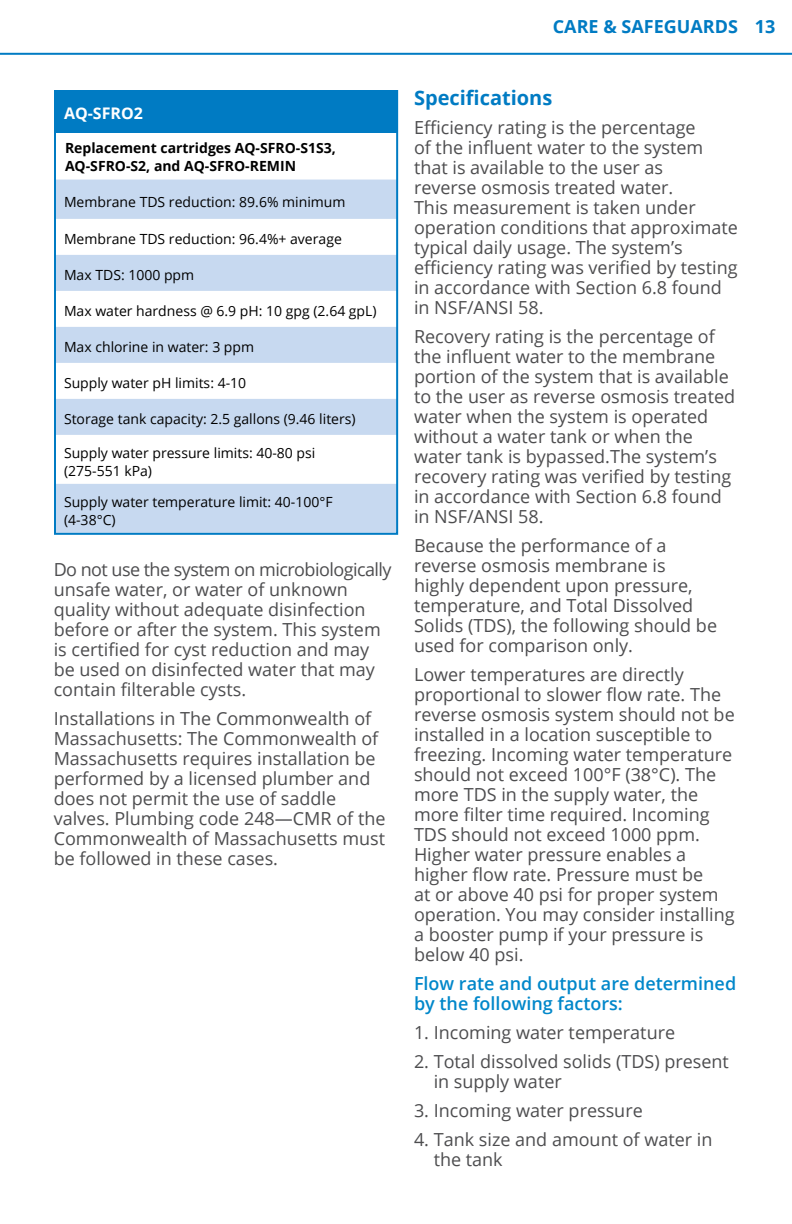
<style>
.page{position:relative;width:792px;height:1224px;background:#fff}
.page>*{position:absolute;margin:0;border:0;box-sizing:border-box;transform-origin:0 0}
.t1{font:700 20px "Open Sans";color:#007bc3}
.t2{font:18px/20px "Open Sans";color:#4d4d4f}
.t3{font:600 18px/20px "Open Sans";color:#0087ca}
.t4{font:700 18px "Open Sans";color:#007bc3}
.t5{font:700 16px "Open Sans";color:#fff}
.t6{font:14px/18px "Open Sans";color:#000}
.t7{font:700 14px/18px "Open Sans";color:#000}
</style>
<div class="page">
<hr style="left:0;top:53px;width:792px;height:2px;background:#007bc3">
<div style="left:56px;top:92px;width:342px;height:41px;background:#007bc3"></div>
<svg style="left:57px;top:180px;width:338px;height:352px;fill:#c7d9f0"></svg>
<div style="left:54px;top:90px;width:344px;height:445px;border:2px solid #007bc3"></div>
<p class="t5" style="left:64px;top:101px;width:80px">AQ-SFRO2</p>
<p class="t7" style="left:65px;top:138px;width:272px">Replacement cartridges AQ-SFRO-S1S3,<br>AQ-SFRO-S2, and AQ-SFRO-REMIN</p>
<p class="t6" style="left:64px;top:192px;width:283px">Membrane TDS reduction: 89.6% minimum</p>
<p class="t6" style="left:64px;top:230px;width:279px">Membrane TDS reduction: 96.4%+ average</p>
<p class="t6" style="left:64px;top:266px;width:132px">Max TDS: 1000 ppm</p>
<p class="t6" style="left:64px;top:302px;width:314px">Max water hardness @ 6.9 pH: 10 gpg (2.64 gpL)</p>
<p class="t6" style="left:64px;top:338px;width:192px">Max chlorine in water: 3 ppm</p>
<p class="t6" style="left:64px;top:374px;width:184px">Supply water pH limits: 4-10</p>
<p class="t6" style="left:64px;top:410px;width:293px">Storage tank capacity: 2.5 gallons (9.46 liters)</p>
<p class="t6" style="left:64px;top:443px;width:253px">Supply water pressure limits: 40-80 psi (275-551 kPa)</p>
<p class="t6" style="left:64px;top:492px;width:270px">Supply water temperature limit: 40-100°F (4-38°C)</p>
<p class="t2" style="left:54px;top:559px;width:339px">Do not use the system on microbiologically unsafe water, or water of unknown quality without adequate disinfection before or after the system. This system is certified for cyst reduction and may be used on disinfected water that may contain filterable cysts.</p>
<p class="t2" style="left:54px;top:708px;width:333px">Installations in The Commonwealth of Massachusetts: The Commonwealth of Massachusetts requires installation be performed by a licensed plumber and does not permit the use of saddle valves. Plumbing code 248—CMR of the Commonwealth of Massachusetts must be followed in these cases.</p>
<p class="t4" style="left:553px;top:14px;width:224px">CARE &amp; SAFEGUARDS 13</p>
<p class="t1" style="left:414px;top:84px;width:140px">Specifications</p>
<p class="t2" style="left:414px;top:117px;width:325px">Efficiency rating is the percentage<br>of the influent water to the system that is available to the user as<br>reverse osmosis treated water.<br>This measurement is taken under operation conditions that approximate typical daily usage. The system’s efficiency rating was verified by testing in accordance with Section 6.8 found in NSF/ANSI 58.</p>
<p class="t2" style="left:414px;top:326px;width:323px">Recovery rating is the percentage of the influent water to the membrane portion of the system that is available to the user as reverse osmosis treated water when the system is operated without a water tank or when the water tank is bypassed.The system’s recovery rating was verified by testing in accordance with Section 6.8 found in NSF/ANSI 58.</p>
<p class="t2" style="left:414px;top:535px;width:305px">Because the performance of a reverse osmosis membrane is highly dependent upon pressure, temperature, and Total Dissolved<br>Solids (TDS), the following should be used for comparison only.</p>
<p class="t2" style="left:414px;top:664px;width:322px">Lower temperatures are directly proportional to slower flow rate. The reverse osmosis system should not be installed in a location susceptible to freezing. Incoming water temperature should not exceed 100°F (38°C). The more TDS in the supply water, the more filter time required. Incoming TDS should not exceed 1000 ppm.<br>Higher water pressure enables a higher flow rate. Pressure must be<br>at or above 40 psi for proper system operation. You may consider installing a booster pump if your pressure is below 40 psi.</p>
<p class="t3" style="left:414px;top:973px;width:324px">Flow rate and output are determined by the following factors:</p>
<p class="t2" style="left:414px;top:1022px;width:263px">1. Incoming water temperature</p>
<p class="t2" style="left:434px;top:1051px;width:297px;text-indent:-20px">2. Total dissolved solids (TDS) present in supply water</p>
<p class="t2" style="left:414px;top:1100px;width:230px">3. Incoming water pressure</p>
<p class="t2" style="left:434px;top:1129px;width:280px;text-indent:-20px">4. Tank size and amount of water in the tank</p>
</div>
